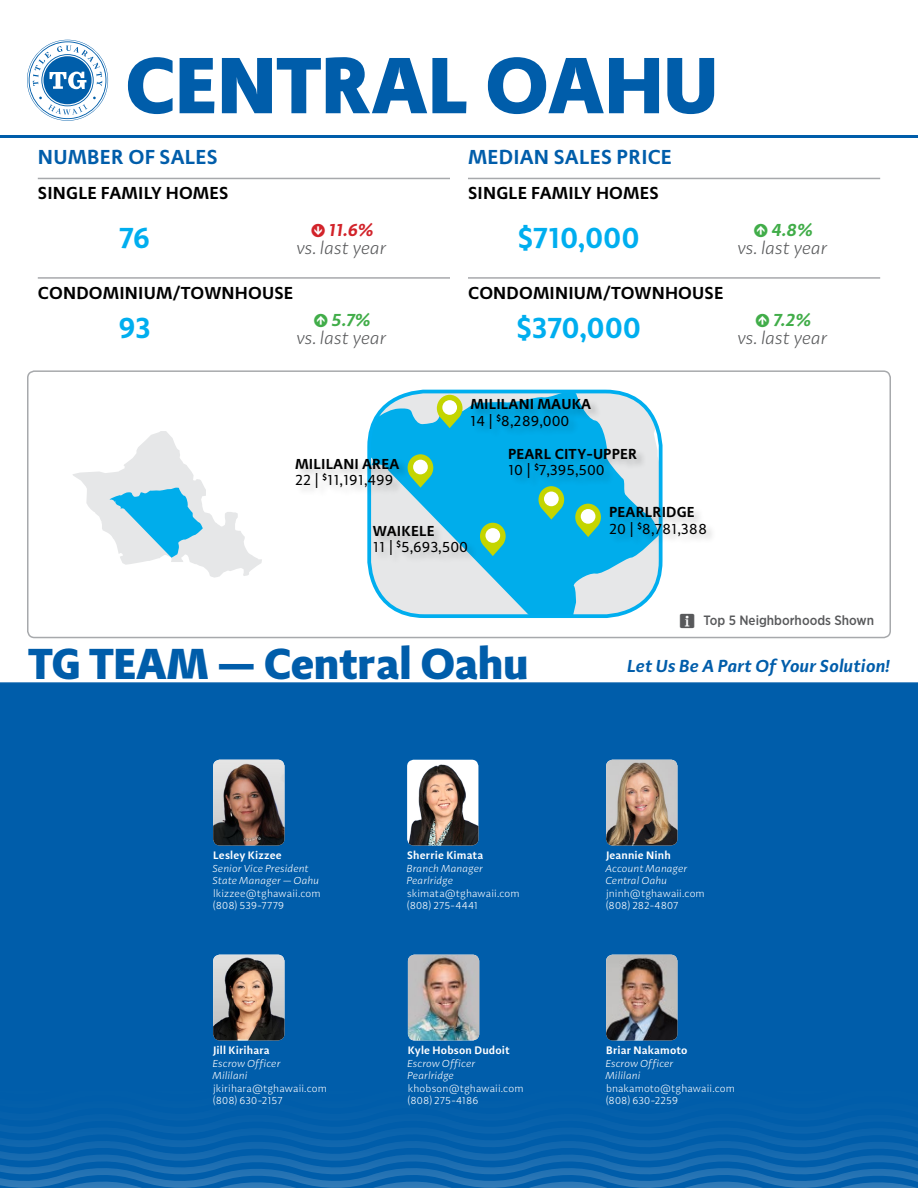
<style>
.page{position:relative;width:918px;height:1188px;background:#fff}
.page>*{position:absolute;margin:0;border:0;box-sizing:border-box;transform-origin:0 0}
.t1{font:900 82.5px "Adagio Sans";letter-spacing:.01em;color:#005daa}
.t2{font:900 45px "Adagio Sans";color:#005daa}
.t3{font:600 30px "Adagio Sans";letter-spacing:-.015em;color:#00aeef}
.t4{font:600 21px "Adagio Sans";letter-spacing:.01em;color:#005daa}
.t5{font:600 18px "Adagio Sans";letter-spacing:.01em;color:#000}
.t6{font:italic 300 18px/18.9px "Adagio Sans";color:#58595b;text-align:center}
.t7{font:italic 600 18px "Adagio Sans";color:#005daa}
.t8{font:15px/16.5px "Adagio Sans";color:#000}
.t9{font:600 15px/16.5px "Adagio Sans";letter-spacing:.01em;color:#000}
.t10{font:500 13.5px "Gotham Narrow";color:#58595b}
.t11{font:600 11.25px "Adagio Sans";letter-spacing:.015em;color:#fff}
.t12{font:300 10.5px/12.6px "Adagio Sans";letter-spacing:.01em;color:#fff}
.t13{font:italic 300 10.5px/12.6px "Adagio Sans";letter-spacing:.01em;color:#fff}
.s1{font-family:"Mercury Numeric G2";font-weight:400;font-style:normal;color:#d2232a}
.s2{font-weight:600;color:#d2232a}
.s3{font-family:"Mercury Numeric G2";font-weight:400;font-style:normal;color:#41ad49}
.s4{font-weight:600;color:#41ad49}
.s5{font-weight:600}
.s6{font-weight:400}
</style>
<div class="page">
<div style="left:0;top:682px;width:918px;height:361px;background:#005daa"></div>
<svg style="left:0;top:1043px;width:918px;height:145px;background:#0660ab"></svg>
<svg style="left:27px;top:40px;width:81px;height:81px"></svg>
<hr style="left:0;top:135px;width:918px;height:3px;background:#005daa">
<hr style="left:38px;top:178px;width:412px;height:1px;background:#a7a9ac">
<hr style="left:38px;top:277px;width:412px;height:2px;background:#a7a9ac">
<hr style="left:468px;top:178px;width:412px;height:1px;background:#a7a9ac">
<hr style="left:468px;top:277px;width:412px;height:2px;background:#a7a9ac">
<div style="left:27px;top:370px;width:864px;height:268px;border:2px solid #a7a9ac;border-radius:7px"></div>
<svg style="left:369px;top:392px;width:291px;height:224px;background:#65c7ea"></svg>
<div style="left:367px;top:390px;width:296px;height:228px;border:4px solid #00aeef;border-radius:56px"></div>
<svg style="left:73px;top:431px;width:189px;height:147px"></svg>
<div style="left:295px;top:458px;width:115px;height:41px;background:#000;opacity:.2"></div>
<div style="left:610px;top:506px;width:107px;height:41px;background:#000;opacity:.2"></div>
<div style="left:470px;top:398px;width:132px;height:41px;background:#000;opacity:.2"></div>
<div style="left:509px;top:448px;width:138px;height:41px;background:#000;opacity:.2"></div>
<div style="left:373px;top:525px;width:105px;height:41px;background:#000;opacity:.2"></div>
<svg style="left:408px;top:454px;width:25px;height:34px"></svg>
<div style="left:413px;top:460px;width:15px;height:14px;background:#fff;border-radius:50%"></div>
<svg style="left:575px;top:504px;width:26px;height:33px"></svg>
<div style="left:581px;top:509px;width:14px;height:15px;background:#fff;border-radius:50%"></div>
<svg style="left:480px;top:523px;width:26px;height:33px"></svg>
<div style="left:485px;top:528px;width:15px;height:15px;background:#fff;border-radius:50%"></div>
<svg style="left:538px;top:486px;width:26px;height:34px"></svg>
<div style="left:544px;top:492px;width:15px;height:14px;background:#fff;border-radius:50%"></div>
<svg style="left:437px;top:395px;width:26px;height:33px"></svg>
<div style="left:442px;top:400px;width:15px;height:15px;background:#fff;border-radius:50%"></div>
<img style="left:213px;top:760px;width:71px;height:86px">
<img style="left:407px;top:760px;width:71px;height:86px">
<img style="left:606px;top:760px;width:71px;height:86px">
<img style="left:213px;top:955px;width:71px;height:85px">
<img style="left:408px;top:955px;width:71px;height:85px">
<img style="left:606px;top:955px;width:71px;height:85px">
<h1 class="t1" style="left:126px;top:30px;width:594px">CENTRAL OAHU</h1>
<h3 class="t4" style="left:27px;top:143px;width:275px">TOP NEIGHBORHOOD SALES</h3>
<h3 class="t5" style="left:27px;top:182px;width:143px"># SALES | $ SALES</h3>
<h3 class="t4" style="left:38px;top:143px;width:181px">NUMBER OF SALES</h3>
<h3 class="t5" style="left:38px;top:182px;width:192px">SINGLE FAMILY HOMES</h3>
<h3 class="t4" style="left:468px;top:143px;width:205px">MEDIAN SALES PRICE</h3>
<h3 class="t5" style="left:468px;top:182px;width:192px">SINGLE FAMILY HOMES</h3>
<h3 class="t3" style="left:119px;top:218px;width:33px">76</h3>
<h3 class="t6" style="left:297px;top:220px;width:92px"><span class="s1">Q</span> <span class="s2">11.6%<br></span>vs. last year</h3>
<h3 class="t3" style="left:518px;top:218px;width:124px">$710,000</h3>
<h3 class="t6" style="left:738px;top:221px;width:92px;line-height:17.9px"><span class="s3">M</span> <span class="s4">4.8%<br></span>vs. last year</h3>
<h3 class="t5" style="left:38px;top:281px;width:257px">CONDOMINIUM/TOWNHOUSE</h3>
<h3 class="t5" style="left:468px;top:281px;width:257px">CONDOMINIUM/TOWNHOUSE</h3>
<h3 class="t3" style="left:118px;top:308px;width:34px">93</h3>
<h3 class="t6" style="left:297px;top:310px;width:92px"><span class="s3">M</span> <span class="s4">5.7%<br></span>vs. last year</h3>
<h3 class="t3" style="left:516px;top:308px;width:126px">$370,000</h3>
<h3 class="t6" style="left:738px;top:310px;width:92px"><span class="s3">M</span> <span class="s4">7.2%<br></span>vs. last year</h3>
<h3 class="t8" style="left:295px;top:456px;width:106px"><span class="s5">MILILANI AREA<br></span>22 | <sup>$</sup>11,191,499</h3>
<h3 class="t9" style="left:470px;top:396px;width:122px">MILILANI MAUKA<br><span class="s6">14 |</span> <sup>$</sup><span class="s6">8,289,000</span></h3>
<h3 class="t9" style="left:508px;top:446px;width:131px">PEARL CITY-UPPER<br><span class="s6">10 |</span> <sup>$</sup><span class="s6">7,395,500</span></h3>
<h3 class="t8" style="left:373px;top:522px;width:97px"><span class="s5">WAIKELE<br></span>11 | <sup>$</sup>5,693,500</h3>
<h2 class="t2" style="left:28px;top:633px;width:501px">TG TEAM — Central Oahu</h2>
<p class="t11" style="left:213px;top:848px;width:70px">Lesley Kizzee</p>
<p class="t13" style="left:213px;top:862px;width:108px">Senior Vice President<br>State Manager — Oahu</p>
<p class="t12" style="left:213px;top:887px;width:109px">lkizzee@tghawaii.com (808) 539-7779</p>
<p class="t11" style="left:213px;top:1043px;width:58px">Jill Kirihara</p>
<p class="t13" style="left:213px;top:1057px;width:70px">Escrow Officer<br>Mililani</p>
<p class="t12" style="left:213px;top:1082px;width:115px">jkirihara@tghawaii.com (808) 630-2157</p>
<p class="t11" style="left:407px;top:848px;width:78px">Sherrie Kimata</p>
<p class="t13" style="left:407px;top:862px;width:78px">Branch Manager<br>Pearlridge</p>
<p class="t12" style="left:407px;top:887px;width:114px">skimata@tghawaii.com (808) 275-4441</p>
<p class="t11" style="left:408px;top:1043px;width:103px">Kyle Hobson Dudoit</p>
<p class="t13" style="left:408px;top:1057px;width:70px">Escrow Officer<br>Pearlridge</p>
<p class="t12" style="left:408px;top:1082px;width:117px">khobson@tghawaii.com (808) 275-4186</p>
<h3 class="t8" style="left:609px;top:504px;width:100px"><span class="s5">PEARLRIDGE<br></span>20 | <sup>$</sup>8,781,388</h3>
<p class="t10" style="left:703px;top:611px;width:172px">Top 5 Neighborhoods Shown</p>
<h3 class="t7" style="left:628px;top:654px;width:264px">Let Us Be A Part Of Your Solution!</h3>
<p class="t11" style="left:606px;top:848px;width:66px">Jeannie Ninh</p>
<p class="t13" style="left:606px;top:862px;width:84px">Account Manager<br>Central Oahu</p>
<p class="t12" style="left:606px;top:887px;width:100px">jninh@tghawaii.com (808) 282-4807</p>
<p class="t11" style="left:606px;top:1043px;width:83px">Briar Nakamoto</p>
<p class="t13" style="left:606px;top:1057px;width:70px">Escrow Officer<br>Mililani</p>
<p class="t12" style="left:606px;top:1082px;width:130px">bnakamoto@tghawaii.com (808) 630-2259</p>
</div>
